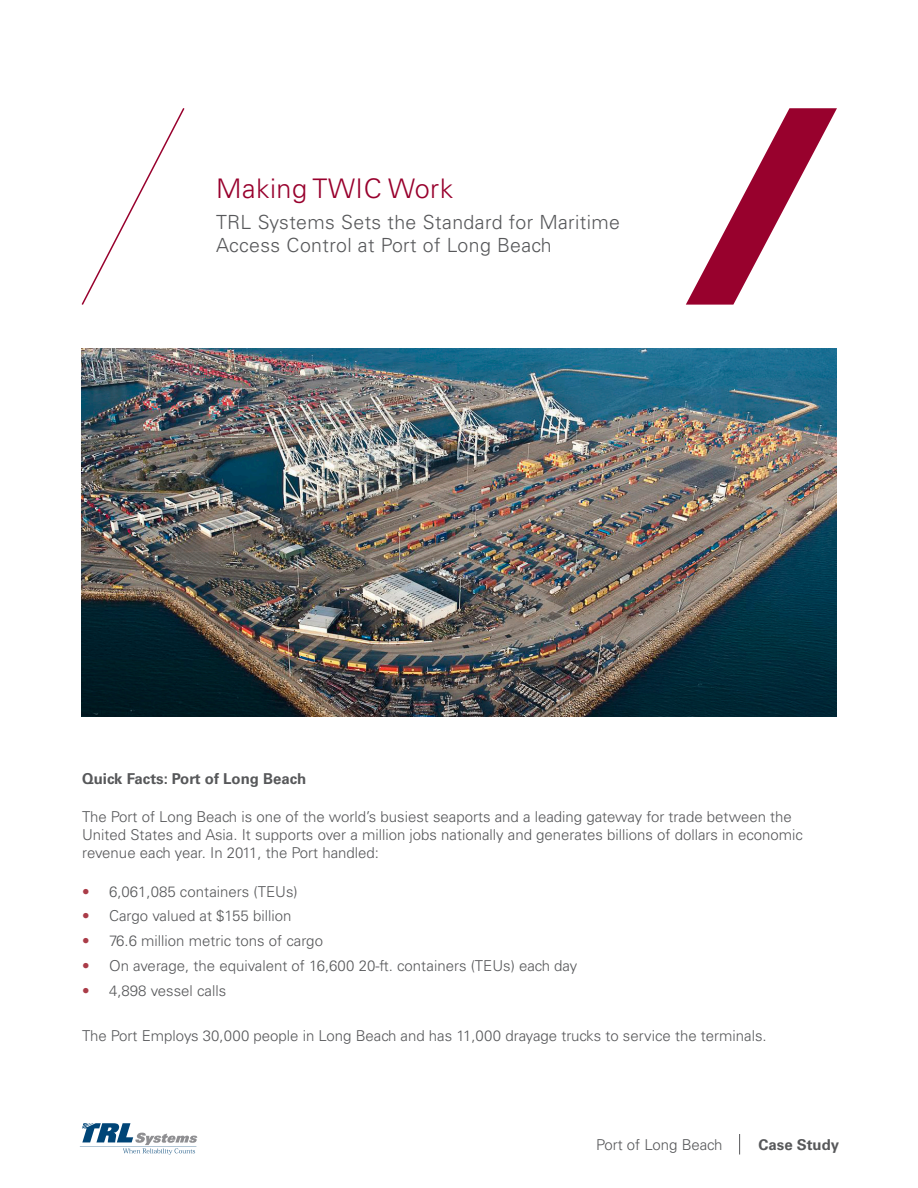
<style>
.page{position:relative;width:918px;height:1188px;background:#fff}
.page>*{position:absolute;margin:0;border:0;box-sizing:border-box;transform-origin:0 0}
.headline{font:300 27px "Univers LT Std";letter-spacing:.02em;color:#98012d}
.headline2{font:300 19.5px/23.4px "Univers LT Std";letter-spacing:.02em;color:#57585a}
.body_copy{font:300 15px/18px "Univers LT Std";color:#57585a}
.subhead{font:700 15px "Univers LT Std";color:#57585a}
.s1{color:#aa3c48}
</style>
<div class="page">
<svg style="left:80px;top:1123px;width:117px;height:32px"></svg>
<svg style="left:739px;top:1134px;width:1px;height:21px"></svg>
<svg style="left:81px;top:108px;width:104px;height:197px"></svg>
<svg style="left:686px;top:108px;width:151px;height:197px"></svg>
<img style="left:81px;top:349px;width:756px;height:367px">
<p class="headline" style="left:216px;top:173px;width:239px">Making TWIC Work</p>
<p class="headline2" style="left:216px;top:210px;width:406px">TRL Systems Sets the Standard for Maritime<br>Access Control at Port of Long Beach</p>
<p class="subhead" style="left:82px;top:770px;width:226px">Quick Facts: Port of Long Beach</p>
<p class="body_copy" style="left:82px;top:808px;width:722px">The Port of Long Beach is one of the world’s busiest seaports and a leading gateway for trade between the<br>United States and Asia. It supports over a million jobs nationally and generates billions of dollars in economic revenue each year. In 2011, the Port handled:</p>
<p class="body_copy" style="left:82px;top:882px;width:217px"><span class="s1">•</span> 6,061,085 containers (TEUs)</p>
<p class="body_copy" style="left:82px;top:907px;width:211px"><span class="s1">•</span> Cargo valued at $155 billion</p>
<p class="body_copy" style="left:82px;top:932px;width:242px"><span class="s1">•</span> 76.6 million metric tons of cargo</p>
<p class="body_copy" style="left:82px;top:957px;width:497px"><span class="s1">•</span> On average, the equivalent of 16,600 20-ft. containers (TEUs) each day</p>
<p class="body_copy" style="left:82px;top:981px;width:146px"><span class="s1">•</span> 4,898 vessel calls</p>
<p class="body_copy" style="left:82px;top:1026px;width:686px">The Port Employs 30,000 people in Long Beach and has 11,000 drayage trucks to service the terminals.</p>
<p class="body_copy" style="left:596px;top:1135px;width:128px">Port of Long Beach</p>
<p class="subhead" style="left:759px;top:1136px;width:82px">Case Study</p>
</div>
